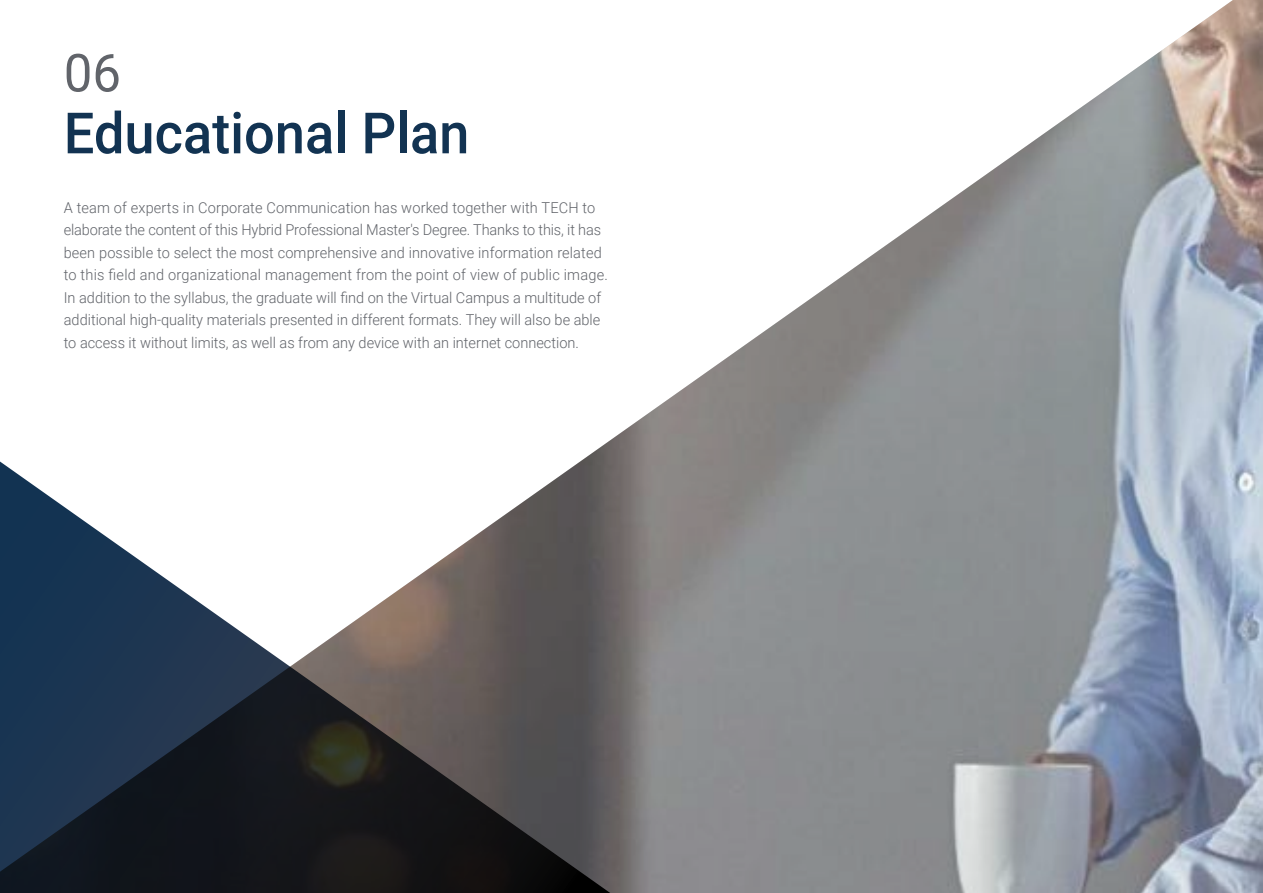
<style>
.page{position:relative;width:1263px;height:893px;background:#fff}
.page>*{position:absolute;margin:0;border:0;box-sizing:border-box;transform-origin:0 0}
.t1{font:500 57px "Roboto";color:#123352;scale:.95 1}
.t2{font:52.5px "Roboto";color:#61646a}
.t3{font:300 15px/22.5px "Roboto";color:#61646a}
</style>
<div class="page">
<img style="left:602px;top:0;width:661px;height:893px">
<svg style="left:0;top:446px;width:640px;height:447px"></svg>
<h2 class="t2" style="left:64px;top:36px;width:59px">06</h2>
<h1 class="t1" style="left:64px;top:93px;width:428px">Educational Plan</h1>
<p class="t3" style="left:64px;top:196px;width:546px">A team of experts in Corporate Communication has worked together with TECH to elaborate the content of this Hybrid Professional Master's Degree. Thanks to this, it has been possible to select the most comprehensive and innovative information related to this field and organizational management from the point of view of public image.<br>In addition to the syllabus, the graduate will find on the Virtual Campus a multitude of additional high-quality materials presented in different formats. They will also be able to access it without limits, as well as from any device with an internet connection.</p>
</div>
